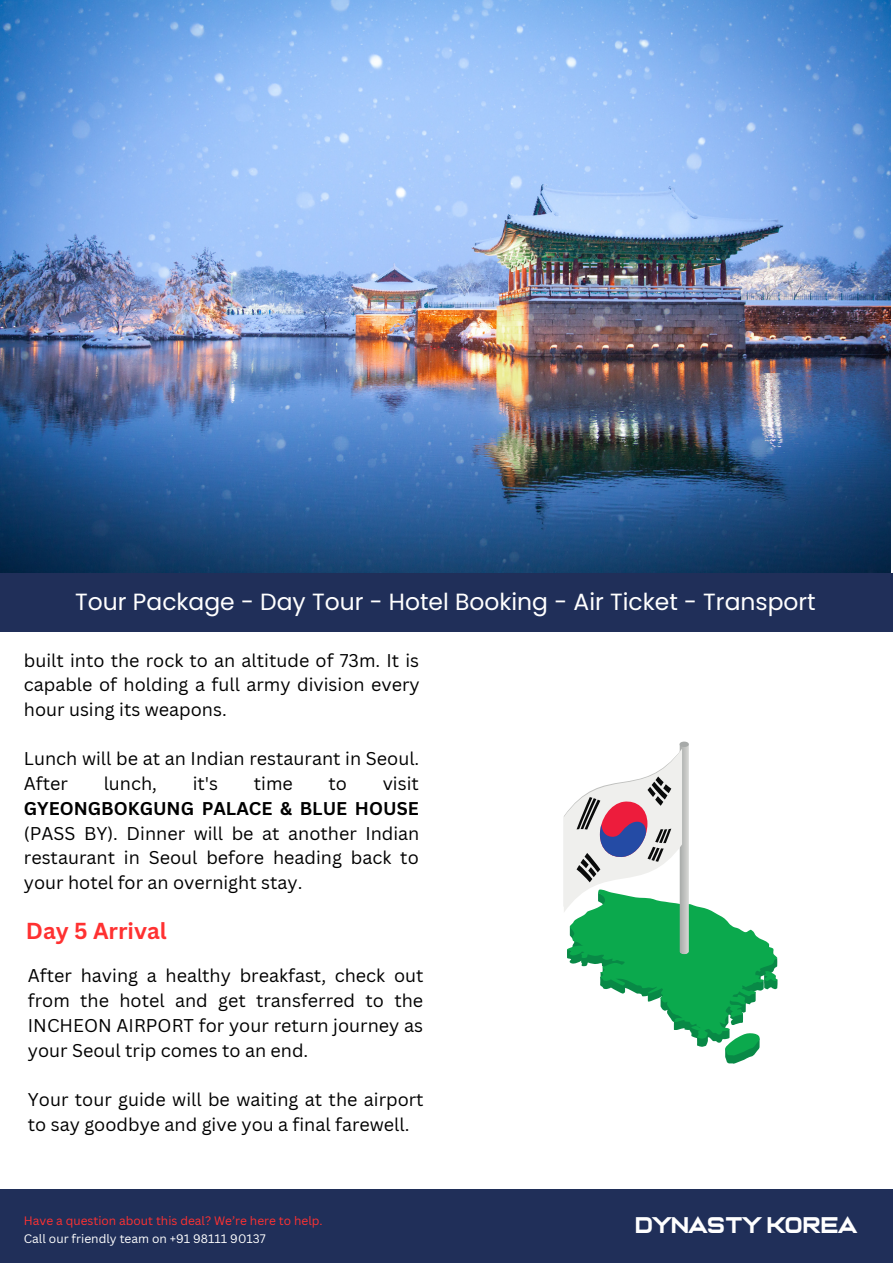
<style>
.page{position:relative;width:893px;height:1264px;background:#fff}
.page>*{position:absolute;margin:0;border:0;box-sizing:border-box;transform-origin:0 0}
.t1{font:23.4px "Poppins";color:#fff}
.t2{font:23.1px "Casanova Scotia";color:#fff}
.t3{font:700 22.5px "Canva Sans";color:#ff3131}
.t4{font:18px/24.8px "Canva Sans";color:#000;text-align:justify}
.t5{font:700 18px "Canva Sans";color:#000}
.t6{font:12px "Canva Sans";color:#ff3131}
.t7{font:12px "Canva Sans";color:#fff}
</style>
<div class="page">
<img style="left:0;top:0;width:890px;height:573px">
<svg style="left:563px;top:741px;width:214px;height:323px"></svg>
<div style="left:0;top:573px;width:892px;height:58px;background:#202f59"></div>
<div style="left:0;top:1189px;width:892px;height:73px;background:#202f59"></div>
<p class="t1" style="left:75px;top:588px;width:742px">Tour Package - Day Tour - Hotel Booking - Air Ticket - Transport</p>
<p class="t4" style="left:24px;top:647px;width:397px">built into the rock to an altitude of 73m. It is capable of holding a full army division every hour using its weapons.</p>
<p class="t4" style="left:24px;top:746px;width:397px">Lunch will be at an Indian restaurant in Seoul.<br>After</p>
<p class="t4" style="left:104px;top:771px;width:55px">lunch,</p>
<p class="t4" style="left:193px;top:771px;width:27px">it's</p>
<p class="t4" style="left:254px;top:771px;width:40px">time</p>
<p class="t4" style="left:328px;top:771px;width:20px">to</p>
<p class="t4" style="left:382px;top:771px;width:38px">visit</p>
<p class="t5" style="left:24px;top:797px;width:396px">GYEONGBOKGUNG PALACE &amp; BLUE HOUSE</p>
<p class="t4" style="left:24px;top:820px;width:397px">(PASS BY). Dinner will be at another Indian restaurant in Seoul before heading back to your hotel for an overnight stay.</p>
<p class="t3" style="left:26px;top:917px;width:142px">Day 5 Arrival</p>
<p class="t4" style="left:28px;top:963px;width:397px">After having a healthy breakfast, check out from the hotel and get transferred to the INCHEON AIRPORT for your return journey as your Seoul trip comes to an end.</p>
<p class="t4" style="left:28px;top:1087px;width:397px">Your tour guide will be waiting at the airport to say goodbye and give you a final farewell.</p>
<p class="t6" style="left:24px;top:1213px;width:300px">Have a question about this deal? We’re here to help.</p>
<p class="t2" style="left:636px;top:1215px;width:223px">DYNASTY KOREA</p>
<p class="t7" style="left:24px;top:1231px;width:243px">Call our friendly team on +91 98111 90137</p>
</div>
